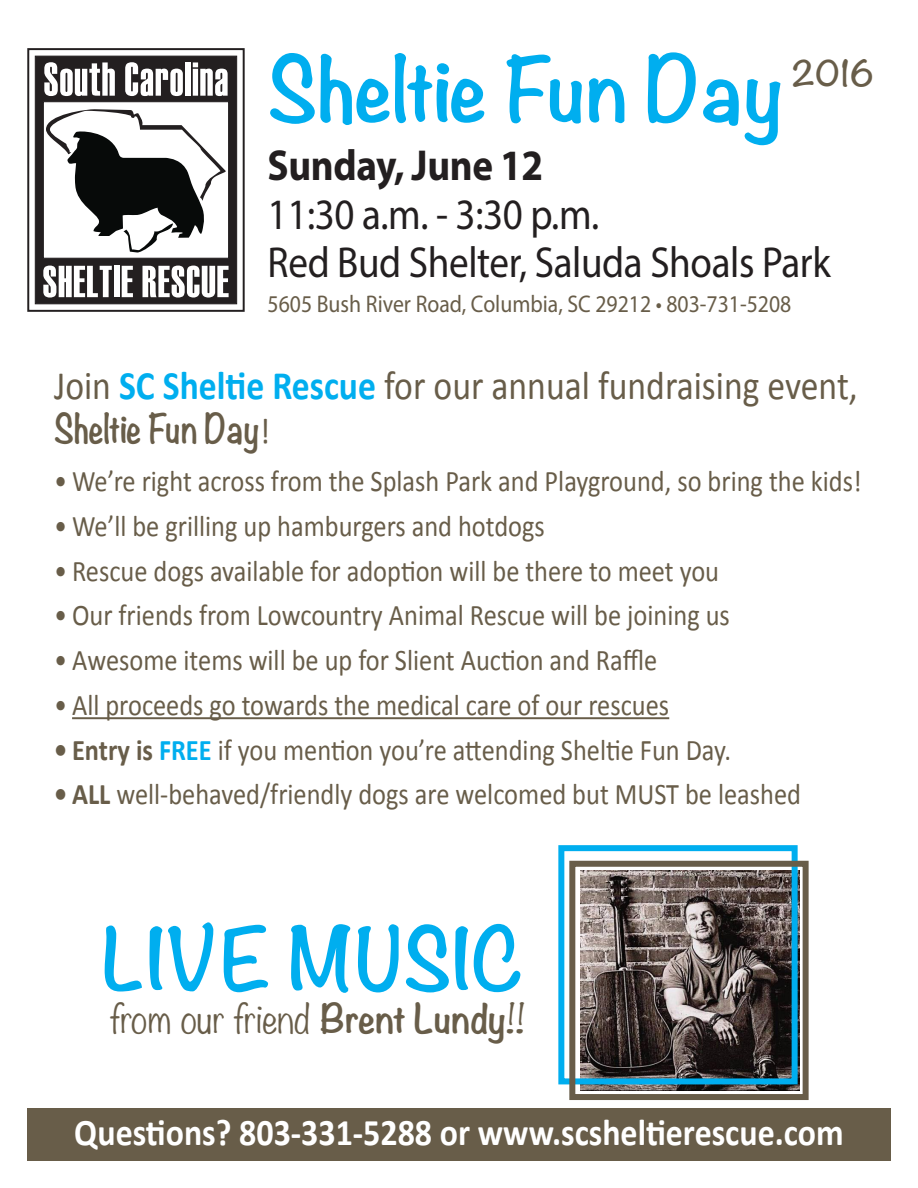
<style>
.page{position:relative;width:918px;height:1188px;background:#fff}
.page>*{position:absolute;margin:0;border:0;box-sizing:border-box;transform-origin:0 0}
.t1{font:700 79.5px "Noteworthy";color:#00aeef}
.t2{font:700 76.5px "Noteworthy";color:#00aeef}
.t3{font:43.5px "Myriad Pro";letter-spacing:-.01em;color:#231f20;scale:.9 1}
.t4{font:700 43.5px "Myriad Pro";letter-spacing:-.01em;color:#231f20;scale:.9 1}
.t5{font:40.5px "Calibri";color:#685d49;scale:.88 1}
.t6{font:700 37.65px "Calibri";color:#fff;scale:.9 1}
.t7{font:300 36px "Noteworthy";color:#685d49}
.t8{font:700 36px "Noteworthy";color:#685d49;scale:.88 1}
.t9{font:700 31.5px "Noteworthy";color:#685d49}
.t10{font:30px "Calibri";color:#685d49;scale:.88 1}
.t11{font:24.15px "Myriad Pro";color:#685d49;scale:.9 1}
.s1{font-weight:700;color:#00aeef}
.s2{font-family:"Calibri";font-weight:400}
.s3{font-weight:700}
</style>
<div class="page">
<div style="left:27px;top:1108px;width:864px;height:53px;background:#685d49"></div>
<div style="left:27px;top:48px;width:218px;height:264px;border:2px solid #231f20"></div>
<div style="left:35px;top:56px;width:202px;height:248px;background:#231f20;border:1px solid #231f20"></div>
<div style="left:43px;top:101px;width:186px;height:158px;background:#fff;border:1px solid #231f20"></div>
<svg style="left:46px;top:109px;width:180px;height:144px"></svg>
<svg style="left:44px;top:62px;width:71px;height:34px"></svg>
<svg style="left:125px;top:62px;width:58px;height:34px"></svg>
<div style="left:185px;top:62px;width:5px;height:34px;background:#fff"></div>
<svg style="left:193px;top:62px;width:35px;height:34px"></svg>
<svg style="left:43px;top:266px;width:69px;height:32px"></svg>
<div style="left:114px;top:266px;width:6px;height:31px;background:#fff"></div>
<svg style="left:122px;top:266px;width:11px;height:31px"></svg>
<svg style="left:143px;top:266px;width:86px;height:32px"></svg>
<hr style="left:72px;top:717px;width:597px;height:2px;background:#685d49">
<img style="left:580px;top:870px;width:220px;height:220px">
<div style="left:558px;top:845px;width:240px;height:239px;border:6px solid #00aeef"></div>
<div style="left:569px;top:861px;width:240px;height:239px;border:6px solid #685d49"></div>
<p class="t1" style="left:268px;top:19px;width:518px">Sheltie Fun Day</p>
<p class="t9" style="left:792px;top:45px;width:84px">2016</p>
<p class="t4" style="left:268px;top:137px;width:308px">Sunday, June 12</p>
<p class="t3" style="left:268px;top:187px;width:370px">11:30 a.m. - 3:30 p.m.</p>
<p class="t3" style="left:268px;top:236px;width:627px">Red Bud Shelter, Saluda Shoals Park</p>
<p class="t11" style="left:268px;top:289px;width:583px">5605 Bush River Road, Columbia, SC 29212 • 803-731-5208</p>
<p class="t5" style="left:54px;top:360px;width:915px">Join <span class="s1">SC Sheltie Rescue</span> for our annual fundraising event,</p>
<p class="t8" style="left:54px;top:396px;width:247px">Sheltie Fun Day<span class="s2">!</span></p>
<p class="t10" style="left:54px;top:462px;width:919px">• We’re right across from the Splash Park and Playground, so bring the kids!</p>
<p class="t10" style="left:54px;top:507px;width:559px">• We’ll be grilling up hamburgers and hotdogs</p>
<p class="t10" style="left:54px;top:552px;width:757px">• Rescue dogs available for adoption will be there to meet you</p>
<p class="t10" style="left:54px;top:597px;width:770px">• Our friends from Lowcountry Animal Rescue will be joining us</p>
<p class="t10" style="left:54px;top:641px;width:687px">• Awesome items will be up for Slient Auction and Raffle</p>
<p class="t10" style="left:54px;top:686px;width:701px">• All proceeds go towards the medical care of our rescues</p>
<p class="t10" style="left:54px;top:731px;width:771px"><span class="s3">• Entry is</span> <span class="s1">FREE</span> if you mention you’re attending Sheltie Fun Day.</p>
<p class="t10" style="left:54px;top:775px;width:851px"><span class="s3">• ALL</span> well-behaved/friendly dogs are welcomed but MUST be leashed</p>
<p class="t2" style="left:102px;top:892px;width:424px">LIVE MUSIC</p>
<p class="t7" style="left:109px;top:988px;width:418px">from our friend <span class="s3">Brent Lundy</span>!!</p>
<p class="t6" style="left:74px;top:1108px;width:857px">Questions? 803-331-5288 or www.scsheltierescue.com</p>
</div>
